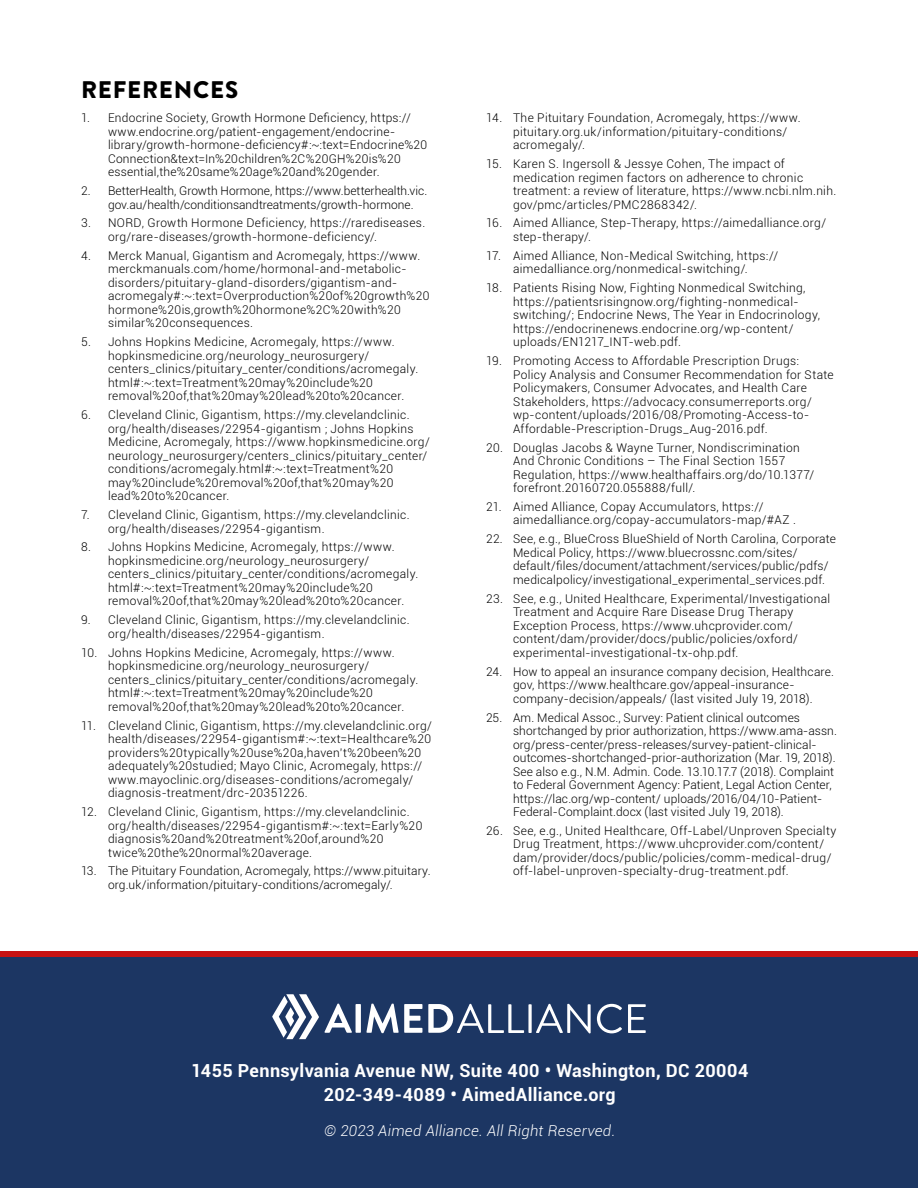
<style>
.page{position:relative;width:918px;height:1188px;background:#fff}
.page>*{position:absolute;margin:0;border:0;box-sizing:border-box;transform-origin:0 0}
.t1{font:900 24px "Brandon Grotesque";letter-spacing:.035em;color:#000}
.t2{font:700 18px/24px "Roboto";letter-spacing:.02em;color:#fff;text-align:center}
.t3{font:italic 300 15px "Roboto";letter-spacing:.015em;color:#fff}
.t4{font:300 12px/13.5px "Roboto";letter-spacing:.025em;color:#000}
.t5{font:300 12px/13.5px "Roboto";color:#000}
</style>
<div class="page">
<div style="left:0;top:954px;width:918px;height:234px;background:#1c3663"></div>
<svg style="left:272px;top:994px;width:80px;height:45px"></svg>
<div style="left:356px;top:1004px;width:5px;height:29px;background:#fff"></div>
<svg style="left:366px;top:1004px;width:56px;height:29px"></svg>
<svg style="left:428px;top:1004px;width:96px;height:29px"></svg>
<svg style="left:528px;top:1004px;width:4px;height:29px"></svg>
<svg style="left:536px;top:1004px;width:55px;height:29px"></svg>
<svg style="left:597px;top:1004px;width:25px;height:29px"></svg>
<svg style="left:628px;top:1004px;width:18px;height:29px"></svg>
<div style="left:0;top:952px;width:918px;height:5px;background:#c71212"></div>
<h1 class="t1" style="left:81px;top:73px;width:159px">REFERENCES</h1>
<p class="t4" style="left:108px;top:111px;width:321px;text-indent:-27px">1. Endocrine Society, Growth Hormone Deficiency, https:// www.endocrine.org/patient-engagement/endocrine&shy;library/growth-hormone-deficiency#:~:text=Endocrine%20<br>Connection&amp;text=In%20children%2C%20GH%20is%20 essential,the%20same%20age%20and%20gender.</p>
<p class="t5" style="left:108px;top:184px;width:321px;text-indent:-27px">2. BetterHealth, Growth Hormone, https://www.betterhealth.vic. gov.au/health/conditionsandtreatments/growth-hormone.</p>
<p class="t4" style="left:108px;top:216px;width:319px;text-indent:-27px">3. NORD, Growth Hormone Deficiency, https://rarediseases. org/rare-diseases/growth-hormone-deficiency/.</p>
<p class="t4" style="left:108px;top:248px;width:323px;text-indent:-27px">4. Merck Manual, Gigantism and Acromegaly, https://www. merckmanuals.com/home/hormonal-and-metabolic&shy;disorders/pituitary-gland-disorders/gigantism-and&shy;acromegaly#:~:text=Overproduction%20of%20growth%20 hormone%20is,growth%20hormone%2C%20with%20 similar%20consequences.</p>
<p class="t4" style="left:108px;top:335px;width:312px;text-indent:-27px">5. Johns Hopkins Medicine, Acromegaly, https://www. hopkinsmedicine.org/neurology_neurosurgery/ centers_clinics/pituitary_center/conditions/acromegaly. html#:~:text=Treatment%20may%20include%20 removal%20of,that%20may%20lead%20to%20cancer.</p>
<p class="t4" style="left:108px;top:408px;width:323px;text-indent:-27px">6. Cleveland Clinic, Gigantism, https://my.clevelandclinic. org/health/diseases/22954-gigantism ; Johns Hopkins Medicine, Acromegaly, https://www.hopkinsmedicine.org/ neurology_neurosurgery/centers_clinics/pituitary_center/ conditions/acromegaly.html#:~:text=Treatment%20 may%20include%20removal%20of,that%20may%20 lead%20to%20cancer.</p>
<p class="t4" style="left:108px;top:508px;width:303px;text-indent:-27px">7. Cleveland Clinic, Gigantism, https://my.clevelandclinic. org/health/diseases/22954-gigantism.</p>
<p class="t4" style="left:108px;top:540px;width:312px;text-indent:-27px">8. Johns Hopkins Medicine, Acromegaly, https://www. hopkinsmedicine.org/neurology_neurosurgery/ centers_clinics/pituitary_center/conditions/acromegaly. html#:~:text=Treatment%20may%20include%20 removal%20of,that%20may%20lead%20to%20cancer.</p>
<p class="t4" style="left:108px;top:613px;width:303px;text-indent:-27px">9. Cleveland Clinic, Gigantism, https://my.clevelandclinic. org/health/diseases/22954-gigantism.</p>
<p class="t4" style="left:108px;top:645px;width:312px;text-indent:-27px">10. Johns Hopkins Medicine, Acromegaly, https://www. hopkinsmedicine.org/neurology_neurosurgery/ centers_clinics/pituitary_center/conditions/acromegaly. html#:~:text=Treatment%20may%20include%20 removal%20of,that%20may%20lead%20to%20cancer.</p>
<p class="t4" style="left:108px;top:718px;width:326px;text-indent:-27px">11. Cleveland Clinic, Gigantism, https://my.clevelandclinic.org/ health/diseases/22954-gigantism#:~:text=Healthcare%20 providers%20typically%20use%20a,haven’t%20been%20 adequately%20studied; Mayo Clinic, Acromegaly, https:// www.mayoclinic.org/diseases-conditions/acromegaly/ diagnosis-treatment/drc-20351226.</p>
<p class="t4" style="left:108px;top:805px;width:316px;text-indent:-27px">12. Cleveland Clinic, Gigantism, https://my.clevelandclinic. org/health/diseases/22954-gigantism#:~:text=Early%20 diagnosis%20and%20treatment%20of,around%20 twice%20the%20normal%20average.</p>
<p class="t4" style="left:108px;top:864px;width:324px;text-indent:-27px">13. The Pituitary Foundation, Acromegaly, https://www.pituitary. org.uk/information/pituitary-conditions/acromegaly/.</p>
<p class="t4" style="left:513px;top:111px;width:289px;text-indent:-27px">14. The Pituitary Foundation, Acromegaly, https://www. pituitary.org.uk/information/pituitary-conditions/ acromegaly/.</p>
<p class="t4" style="left:513px;top:157px;width:325px;text-indent:-27px">15. Karen S. Ingersoll &amp; Jessye Cohen, The impact of medication regimen factors on adherence to chronic treatment: a review of literature, https://www.ncbi.nlm.nih. gov/pmc/articles/PMC2868342/.</p>
<p class="t4" style="left:513px;top:216px;width:315px;text-indent:-27px">16. Aimed Alliance, Step-Therapy, https://aimedalliance.org/ step-therapy/.</p>
<p class="t4" style="left:486px;top:248px;width:294px;text-align:center">17. Aimed Alliance, Non-Medical Switching, https:// aimedalliance.org/nonmedical-switching/.</p>
<p class="t4" style="left:513px;top:281px;width:309px;text-indent:-27px">18. Patients Rising Now, Fighting Nonmedical Switching, https://patientsrisingnow.org/fighting-nonmedical&shy;switching/; Endocrine News, The Year in Endocrinology, https://endocrinenews.endocrine.org/wp-content/ uploads/EN1217_INT-web.pdf.</p>
<p class="t4" style="left:513px;top:354px;width:322px;text-indent:-27px">19. Promoting Access to Affordable Prescription Drugs:<br>Policy Analysis and Consumer Recommendation for State Policymakers, Consumer Advocates, and Health Care Stakeholders, https://advocacy.consumerreports.org/ wp-content/uploads/2016/08/Promoting-Access-to-Affordable-Prescription-Drugs_Aug-2016.pdf.</p>
<p class="t4" style="left:513px;top:440px;width:303px;text-indent:-27px">20. Douglas Jacobs &amp; Wayne Turner, Nondiscrimination And Chronic Conditions – The Final Section 1557<br>Regulation, https://www.healthaffairs.org/do/10.1377/ forefront.20160720.055888/full/.</p>
<p class="t4" style="left:513px;top:499px;width:284px;text-indent:-27px">21. Aimed Alliance, Copay Accumulators, https:// aimedalliance.org/copay-accumulators-map/#AZ .</p>
<p class="t4" style="left:513px;top:532px;width:324px;text-indent:-27px">22. See, e.g., BlueCross BlueShield of North Carolina, Corporate Medical Policy, https://www.bluecrossnc.com/sites/ default/files/document/attachment/services/public/pdfs/ medicalpolicy/investigational_experimental_services.pdf.</p>
<p class="t4" style="left:513px;top:591px;width:319px;text-indent:-27px">23. See, e.g., United Healthcare, Experimental/Investigational Treatment and Acquire Rare Disease Drug Therapy Exception Process, https://www.uhcprovider.com/ content/dam/provider/docs/public/policies/oxford/ experimental-investigational-tx-ohp.pdf.</p>
<p class="t4" style="left:513px;top:664px;width:323px;text-indent:-27px">24. How to appeal an insurance company decision, Healthcare. gov, https://www.healthcare.gov/appeal-insurance&shy;company-decision/appeals/ (last visited July 19, 2018).</p>
<p class="t4" style="left:513px;top:710px;width:326px;text-indent:-27px">25. Am. Medical Assoc., Survey: Patient clinical outcomes shortchanged by prior authorization, https://www.ama-assn. org/press-center/press-releases/survey-patient-clinical&shy;outcomes-shortchanged-prior-authorization (Mar. 19, 2018).<br>See also e.g., N.M. Admin. Code. 13.10.17.7 (2018). Complaint to Federal Government Agency: Patient, Legal Action Center, https://lac.org/wp-content/ uploads/2016/04/10-Patient-Federal-Complaint.docx (last visited July 19, 2018).</p>
<p class="t4" style="left:513px;top:823px;width:325px;text-indent:-27px">26. See, e.g., United Healthcare, Off-Label/Unproven Specialty Drug Treatment, https://www.uhcprovider.com/content/ dam/provider/docs/public/policies/comm-medical-drug/ off-label-unproven-specialty-drug-treatment.pdf.</p>
<h2 class="t2" style="left:191px;top:1058px;width:559px">1455 Pennsylvania Avenue NW, Suite 400 • Washington, DC 20004<br>202-349-4089 • AimedAlliance.org</h2>
<p class="t3" style="left:324px;top:1120px;width:292px">© 2023 Aimed Alliance. All Right Reserved.</p>
</div>
